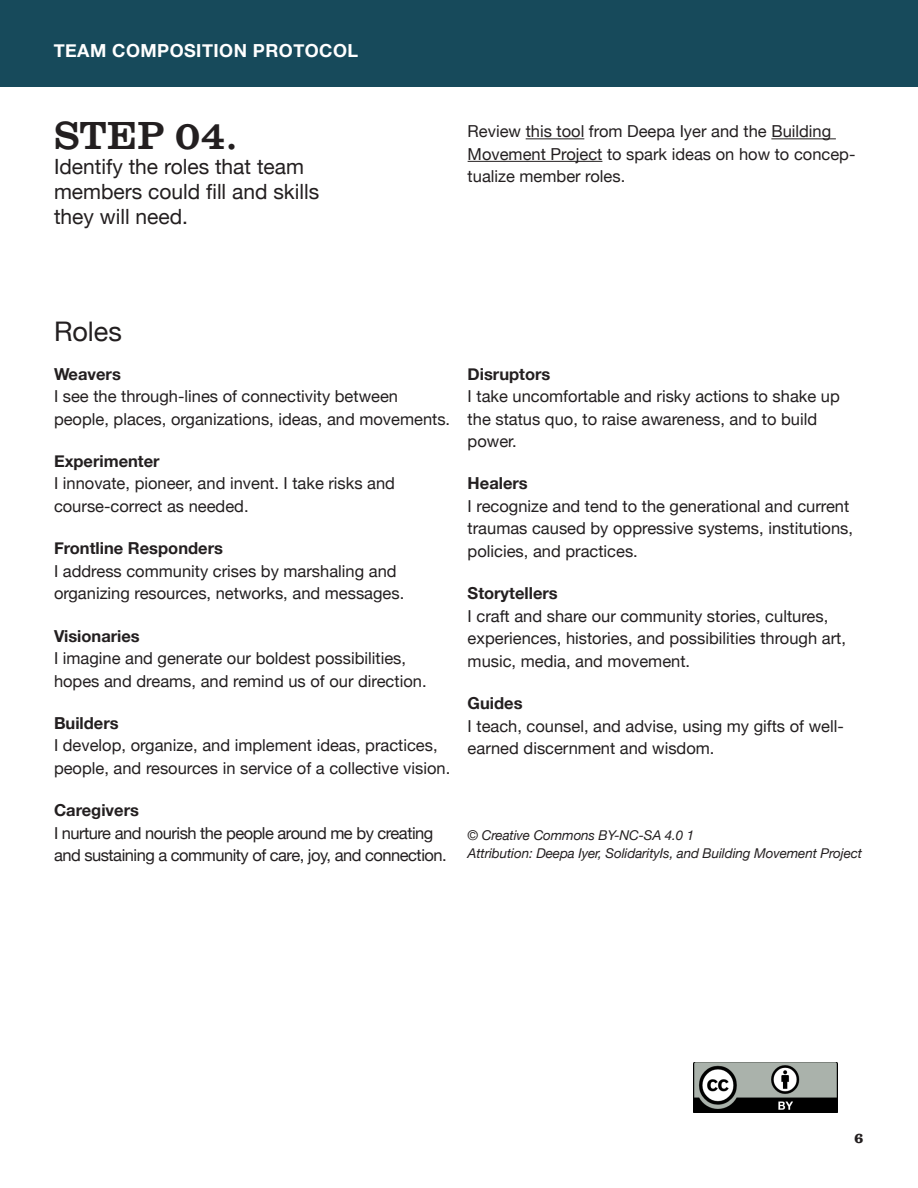
<style>
.page{position:relative;width:918px;height:1188px;background:#fff}
.page>*{position:absolute;margin:0;border:0;box-sizing:border-box;transform-origin:0 0}
.Headline_-_Large{font:40.5px "Clarendon URW";color:#231f20}
.Headline_-_Medium{font:27px "Helvetica Neue";color:#231f20}
.t1{font:21px/25.2px "Helvetica Neue";color:#231f20}
.t2{font:700 18px "Helvetica Neue";letter-spacing:.025em;color:#fff}
.Body_Copy{font:16.5px/22.5px "Helvetica Neue";color:#231f20}
.Headline_-_Small__Se{font:700 16.5px "Helvetica Neue";color:#231f20}
.Body_Copy-2{font:16.5px/22.5px "Helvetica Neue";letter-spacing:-.03em;color:#231f20}
.t3{font:700 15px "Clarendon URW";color:#231f20}
.Body_Copy-3{font:italic 13.5px "Helvetica Neue";letter-spacing:-.01em;color:#231f20}
</style>
<div class="page">
<div style="left:0;top:0;width:918px;height:86px;background:#174a5b"></div>
<img style="left:693px;top:1062px;width:145px;height:51px">
<hr style="left:526px;top:138px;width:58px;height:1px;background:#231f20">
<hr style="left:771px;top:138px;width:65px;height:1px;background:#231f20">
<hr style="left:468px;top:161px;width:134px;height:1px;background:#231f20">
<p class="t2" style="left:54px;top:36px;width:306px">TEAM COMPOSITION PROTOCOL</p>
<p class="Headline_-_Large" style="left:54px;top:105px;width:185px">STEP 04.</p>
<p class="t1" style="left:54px;top:155px;width:267px">Identify the roles that team members could fill and skills</p>
<p class="t1" style="left:54px;top:205px;width:136px">they will need.</p>
<p class="Body_Copy" style="left:468px;top:121px;width:389px">Review this tool from Deepa Iyer and the Building<br>Movement Project to spark ideas on how to concep&shy;tualize member roles.</p>
<p class="Headline_-_Medium" style="left:54px;top:312px;width:69px">Roles</p>
<p class="Headline_-_Small__Se" style="left:54px;top:361px;width:68px">Weavers</p>
<p class="Body_Copy" style="left:54px;top:386px;width:398px">I see the through-lines of connectivity between people, places, organizations, ideas, and movements.</p>
<p class="Headline_-_Small__Se" style="left:54px;top:448px;width:107px">Experimenter</p>
<p class="Body_Copy" style="left:54px;top:473px;width:343px">I innovate, pioneer, and invent. I take risks and course-correct as needed.</p>
<p class="Headline_-_Small__Se" style="left:54px;top:535px;width:170px">Frontline Responders</p>
<p class="Body_Copy" style="left:54px;top:561px;width:352px">I address community crises by marshaling and organizing resources, networks, and messages.</p>
<p class="Headline_-_Small__Se" style="left:54px;top:623px;width:87px">Visionaries</p>
<p class="Body_Copy" style="left:54px;top:648px;width:374px">I imagine and generate our boldest possibilities, hopes and dreams, and remind us of our direction.</p>
<p class="Headline_-_Small__Se" style="left:54px;top:710px;width:66px">Builders</p>
<p class="Body_Copy" style="left:54px;top:735px;width:398px">I develop, organize, and implement ideas, practices, people, and resources in service of a collective vision.</p>
<p class="Headline_-_Small__Se" style="left:54px;top:797px;width:86px">Caregivers</p>
<p class="Body_Copy-2" style="left:54px;top:823px;width:394px">I nurture and nourish the people around me by creating and sustaining a community of care, joy, and connection.</p>
<p class="Headline_-_Small__Se" style="left:468px;top:361px;width:84px">Disruptors</p>
<p class="Body_Copy" style="left:468px;top:386px;width:374px">I take uncomfortable and risky actions to shake up the status quo, to raise awareness, and to build power.</p>
<p class="Headline_-_Small__Se" style="left:468px;top:471px;width:62px">Healers</p>
<p class="Body_Copy" style="left:468px;top:496px;width:387px">I recognize and tend to the generational and current traumas caused by oppressive systems, institutions, policies, and practices.</p>
<p class="Headline_-_Small__Se" style="left:468px;top:580px;width:92px">Storytellers</p>
<p class="Body_Copy" style="left:468px;top:606px;width:380px">I craft and share our community stories, cultures, experiences, histories, and possibilities through art, music, media, and movement.</p>
<p class="Headline_-_Small__Se" style="left:468px;top:690px;width:56px">Guides</p>
<p class="Body_Copy" style="left:468px;top:715px;width:378px">I teach, counsel, and advise, using my gifts of well&shy;earned discernment and wisdom.</p>
<p class="Body_Copy-3" style="left:468px;top:825px;width:228px">© Creative Commons BY-NC-SA 4.0 1</p>
<p class="Body_Copy-3" style="left:468px;top:843px;width:396px">Attribution: Deepa Iyer, SolidarityIs, and Building Movement Project</p>
<p class="t3" style="left:854px;top:1127px;width:11px">6</p>
</div>
